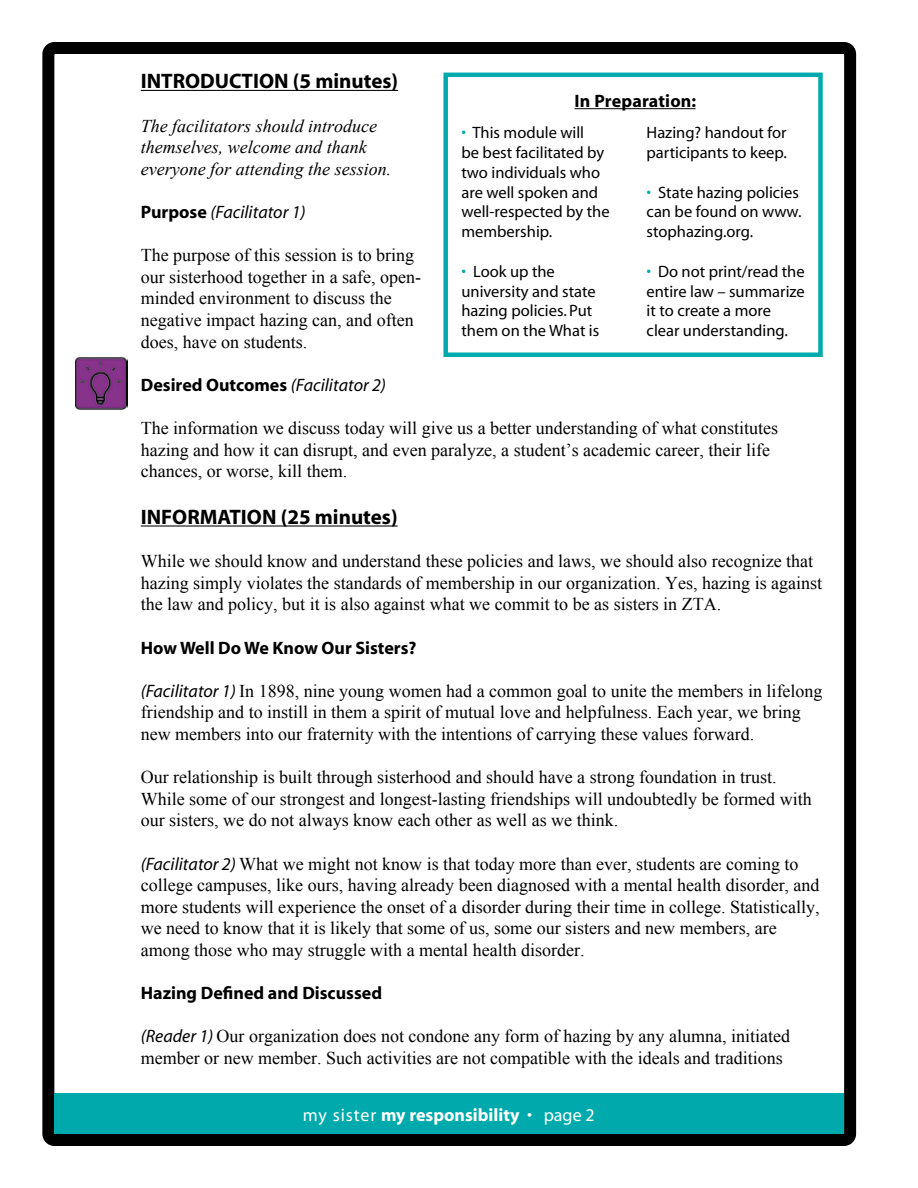
<style>
.page{position:relative;width:918px;height:1188px;background:#fff}
.page>*{position:absolute;margin:0;border:0;box-sizing:border-box;transform-origin:0 0}
.t1{font:700 21px "Myriad";color:#000}
.t2{font:18px/21.6px "Times New Roman";color:#000}
.t3{font:700 18px "Myriad";color:#000}
.t4{font:italic 18px/21.6px "Times New Roman";color:#000}
.t5{font:700 18px "Myriad";color:#fff}
.t6{font:italic 18px "Myriad";color:#000}
.t7{font:16.5px/19.8px "Myriad";color:#000}
.s1{font-weight:700;font-style:normal}
.s2{font-weight:400;font-style:italic}
.s3{font-family:"Myriad";font-style:italic}
.s4{color:#00aaac}
.s5{font-weight:400}
</style>
<div class="page">
<div style="left:42px;top:42px;width:814px;height:1104px;border:12px solid #000;border-radius:6px"></div>
<div style="left:54px;top:1094px;width:790px;height:40px;background:#00aaac"></div>
<hr style="left:141px;top:90px;width:257px;height:1px;background:#000">
<hr style="left:141px;top:525px;width:257px;height:2px;background:#000">
<img style="left:75px;top:357px;width:52px;height:52px">
<svg style="left:443px;top:72px;width:380px;height:285px"></svg>
<hr style="left:575px;top:108px;width:121px;height:1px;background:#000">
<p class="t1" style="left:141px;top:70px;width:259px">INTRODUCTION (5 minutes)</p>
<p class="t4" style="left:141px;top:114px;width:252px">The facilitators should introduce themselves, welcome and thank everyone for attending the session.</p>
<p class="t6" style="left:141px;top:203px;width:166px"><span class="s1">Purpose</span> (Facilitator 1)</p>
<p class="t2" style="left:141px;top:244px;width:282px">The purpose of this session is to bring our sisterhood together in a safe, open&shy;minded environment to discuss the negative impact hazing can, and often does, have on students.</p>
<p class="t3" style="left:141px;top:375px;width:247px">Desired Outcomes <span class="s2">(Facilitator 2)</span></p>
<p class="t2" style="left:141px;top:417px;width:639px">The information we discuss today will give us a better understanding of what constitutes hazing and how it can disrupt, and even paralyze, a student’s academic career, their life chances, or worse, kill them.</p>
<p class="t1" style="left:141px;top:506px;width:258px">INFORMATION (25 minutes)</p>
<p class="t2" style="left:141px;top:550px;width:683px">While we should know and understand these policies and laws, we should also recognize that hazing simply violates the standards of membership in our organization. Yes, hazing is against the law and policy, but it is also against what we commit to be as sisters in ZTA.</p>
<p class="t3" style="left:141px;top:638px;width:277px">How Well Do We Know Our Sisters?</p>
<p class="t2" style="left:141px;top:680px;width:683px"><span class="s3">(Facilitator 1)</span> In 1898, nine young women had a common goal to unite the members in lifelong friendship and to instill in them a spirit of mutual love and helpfulness. Each year, we bring new members into our fraternity with the intentions of carrying these values forward.</p>
<p class="t2" style="left:141px;top:766px;width:672px">Our relationship is built through sisterhood and should have a strong foundation in trust.<br>While some of our strongest and longest-lasting friendships will undoubtedly be formed with our sisters, we do not always know each other as well as we think.</p>
<p class="t2" style="left:141px;top:852px;width:680px"><span class="s3">(Facilitator 2)</span> What we might not know is that today more than ever, students are coming to college campuses, like ours, having already been diagnosed with a mental health disorder, and more students will experience the onset of a disorder during their time in college. Statistically, we need to know that it is likely that some of us, some our sisters and new members, are among those who may struggle with a mental health disorder.</p>
<p class="t3" style="left:141px;top:984px;width:243px">Hazing Defined and Discussed</p>
<p class="t2" style="left:141px;top:1025px;width:651px"><span class="s3">(Reader 1)</span> Our organization does not condone any form of hazing by any alumna, initiated member or new member. Such activities are not compatible with the ideals and traditions</p>
<p class="t3" style="left:575px;top:92px;width:123px">In Preparation:</p>
<p class="t7" style="left:647px;top:123px;width:142px">Hazing? handout for participants to keep.</p>
<p class="t7" style="left:647px;top:183px;width:156px"><span class="s4">•</span> State hazing policies can be found on www. stophazing.org.</p>
<p class="t7" style="left:647px;top:262px;width:160px"><span class="s4">•</span> Do not print/read the entire law – summarize it to create a more clear understanding.</p>
<p class="t7" style="left:461px;top:123px;width:150px"><span class="s4">•</span> This module will<br>be best facilitated by two individuals who are well spoken and well-respected by the membership.</p>
<p class="t7" style="left:461px;top:262px;width:139px"><span class="s4">•</span> Look up the university and state hazing policies. Put them on the What is</p>
<p class="t5" style="left:303px;top:1105px;width:293px"><span class="s5">my sister</span> my responsibility <span class="s5">• page 2</span></p>
</div>
